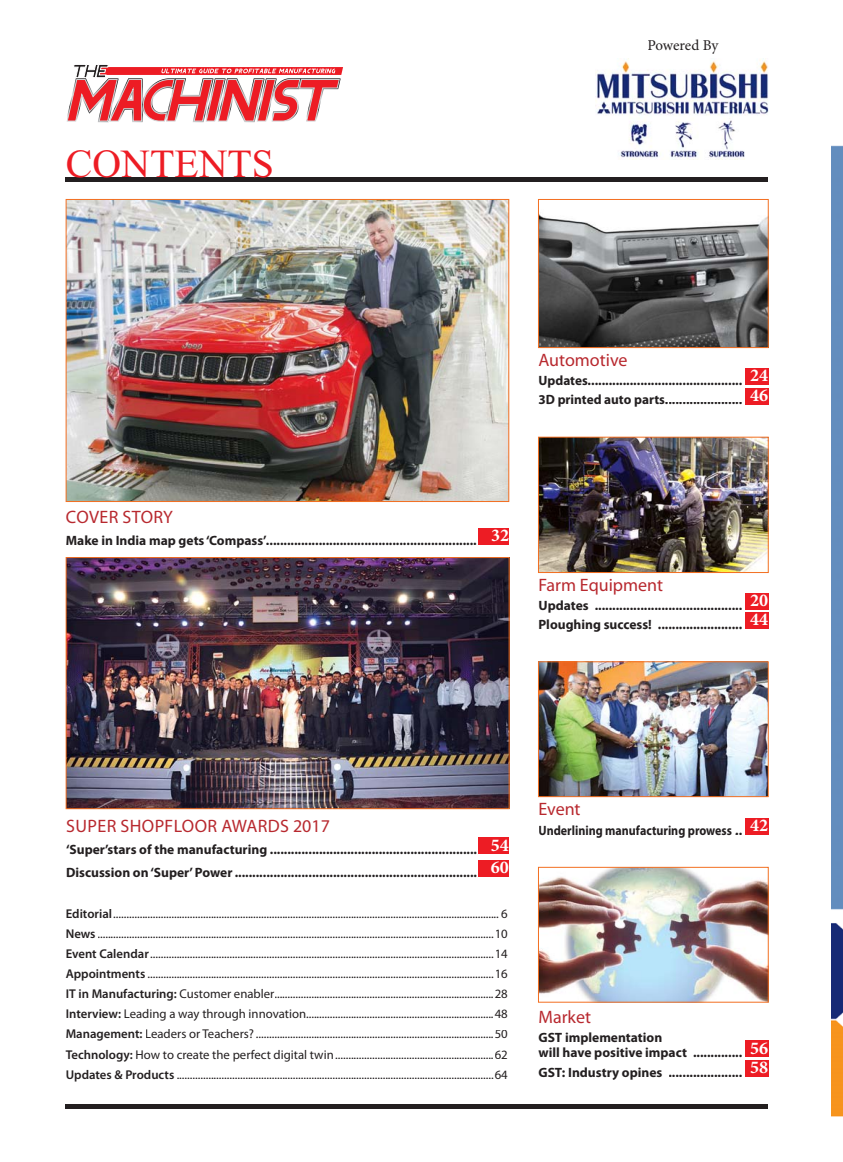
<style>
.page{position:relative;width:843px;height:1162px;background:#fff}
.page>*{position:absolute;margin:0;border:0;box-sizing:border-box;transform-origin:0 0}
.t1{font:49.5px "Aparajita";color:#ed1c24}
.t2{font:18px "Myriad Pro";letter-spacing:.02em;color:#b8292f}
.t3{font:18px "Myriad Pro";color:#b8292f}
.t4{font:15px "Minion Pro";letter-spacing:-.01em;color:#231f20}
.t5{font:700 13.5px/19.2px "Myriad Pro";color:#231f20}
.t6{font:700 13.5px "Myriad Pro";color:#231f20;scale:.89 1}
.t7{font:12.75px/20.1px "Myriad Pro";color:#231f20;text-align:justify}
.s1{font-weight:600}
</style>
<div class="page">
<img style="left:831px;top:145px;width:11px;height:972px">
<img style="left:68px;top:201px;width:439px;height:299px">
<div style="left:66px;top:199px;width:443px;height:303px;border:1px solid #f36f21"></div>
<div style="left:478px;top:528px;width:31px;height:17px;background:#ed1c24"></div>
<img style="left:68px;top:559px;width:439px;height:248px">
<div style="left:66px;top:557px;width:443px;height:252px;border:1px solid #f36f21"></div>
<div style="left:478px;top:837px;width:30px;height:17px;background:#ed1c24"></div>
<div style="left:478px;top:860px;width:30px;height:16px;background:#ed1c24"></div>
<hr style="left:66px;top:1104px;width:701px;height:4px;background:#231f20">
<div style="left:66px;top:177px;width:701px;height:5px;background:#231f20"></div>
<img style="left:540px;top:663px;width:226px;height:132px">
<div style="left:538px;top:661px;width:230px;height:136px;border:1px solid #f36f21"></div>
<div style="left:744px;top:818px;width:24px;height:16px;background:#ed1c24"></div>
<img style="left:540px;top:869px;width:226px;height:131px">
<div style="left:538px;top:867px;width:230px;height:135px;border:1px solid #f36f21"></div>
<div style="left:744px;top:1040px;width:24px;height:17px;background:#ed1c24"></div>
<div style="left:744px;top:1059px;width:24px;height:17px;background:#ed1c24"></div>
<img style="left:540px;top:439px;width:226px;height:132px">
<div style="left:538px;top:437px;width:230px;height:136px;border:1px solid #f36f21"></div>
<div style="left:744px;top:593px;width:24px;height:17px;background:#ed1c24"></div>
<div style="left:744px;top:612px;width:24px;height:17px;background:#ed1c24"></div>
<img style="left:540px;top:215px;width:226px;height:131px">
<div style="left:538px;top:199px;width:230px;height:149px;border:1px solid #f36f21"></div>
<div style="left:744px;top:368px;width:24px;height:17px;background:#ed1c24"></div>
<div style="left:744px;top:387px;width:24px;height:17px;background:#ed1c24"></div>
<svg style="left:67px;top:65px;width:276px;height:57px"></svg>
<img style="left:595px;top:58px;width:174px;height:102px">
<h1 class="t1" style="left:66px;top:130px;width:210px">CONTENTS</h1>
<p class="t4" style="left:647px;top:36px;width:72px">Powered By</p>
<h2 class="t3" style="left:538px;top:353px;width:91px">Automotive</h2>
<p class="t5" style="left:538px;top:372px;width:231px">Updates............................................ <sup>24<br></sup>3D printed auto parts...................... <sup>46</sup></p>
<h2 class="t2" style="left:66px;top:510px;width:109px">COVER STORY</h2>
<p class="t5" style="left:66px;top:531px;width:445px">Make in India map gets ‘Compass’............................................................ <sup>32</sup></p>
<h2 class="t3" style="left:538px;top:577px;width:126px">Farm Equipment</h2>
<p class="t5" style="left:538px;top:596px;width:231px">Updates .......................................... <sup>20<br></sup>Ploughing success! ........................ <sup>44</sup></p>
<h2 class="t2" style="left:66px;top:819px;width:265px">SUPER SHOPFLOOR AWARDS 2017</h2>
<p class="t5" style="left:66px;top:839px;width:444px;line-height:22.2px">‘Super’stars of the manufacturing ........................................................... <sup>54<br></sup>Discussion on ‘Super’ Power ..................................................................... <sup>60</sup></p>
<p class="t7" style="left:66px;top:904px;width:443px"><span class="s1">Editorial</span>.................................................................................................................................................. 6<br><span class="s1">News</span> ......................................................................................................................................................10<br><span class="s1">Event Calendar</span>..................................................................................................................................14<br><span class="s1">Appointments</span> ...................................................................................................................................16<br><span class="s1">IT in Manufacturing:</span> Customer enabler...................................................................................28<br><span class="s1">Interview:</span> Leading a way through innovation.......................................................................48<br><span class="s1">Management:</span> Leaders or Teachers? ..........................................................................................50<br><span class="s1">Technology:</span> How to create the perfect digital twin............................................................62<br><span class="s1">Updates &amp; Products</span> ........................................................................................................................64</p>
<h2 class="t3" style="left:538px;top:802px;width:44px">Event</h2>
<p class="t6" style="left:538px;top:825px;width:259px">Underlining manufacturing prowess .. <sup>42</sup></p>
<h2 class="t3" style="left:538px;top:1010px;width:54px">Market</h2>
<p class="t5" style="left:538px;top:1031px;width:231px;line-height:15px">GST implementation<br>will have positive impact .............. <sup>56</sup></p>
<p class="t5" style="left:538px;top:1063px;width:101px">GST: Industry p</p>
<p class="t5" style="left:621px;top:1063px;width:148px">o ines ..................... <sup>58</sup></p>
</div>
